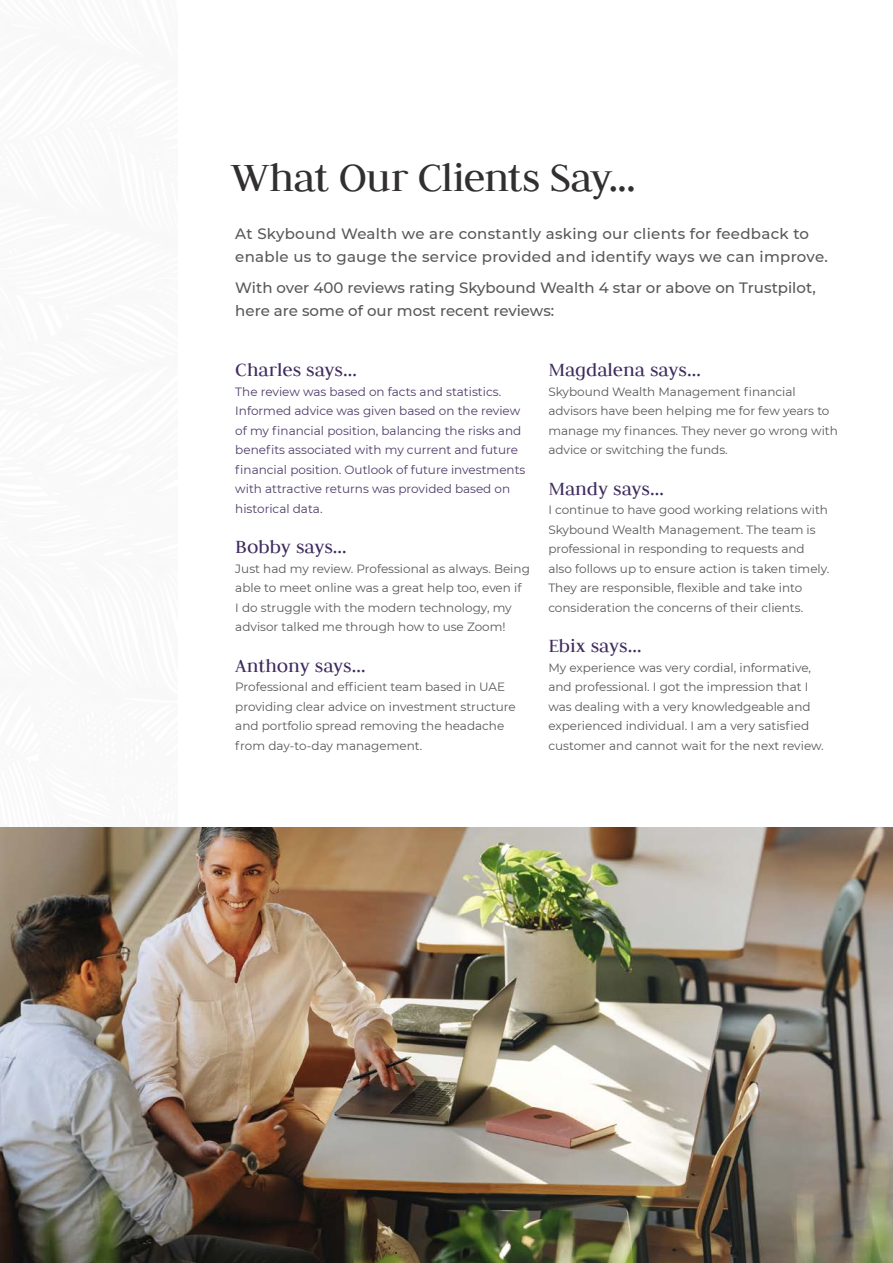
<style>
.page{position:relative;width:893px;height:1263px;background:#fff}
.page>*{position:absolute;margin:0;border:0;box-sizing:border-box;transform-origin:0 0}
.t1{font:45px "Judson";letter-spacing:-.02em;color:#312f30}
.body_copy{font:21px "Judson";color:#3f2b5e}
.t2{font:500 15px/22.5px "Montserrat";letter-spacing:.01em;color:#57585a}
.t3{font:12px/19.5px "Montserrat";color:#57585a}
.body_copy-2{font:12px/19.5px "Montserrat";color:#4e3c69}
</style>
<div class="page">
<img style="left:0;top:827px;width:893px;height:436px">
<p class="t1" style="left:231px;top:151px;width:407px">What Our Clients Say...</p>
<p class="t2" style="left:235px;top:222px;width:594px">At Skybound Wealth we are constantly asking our clients for feedback to enable us to gauge the service provided and identify ways we can improve.</p>
<p class="t2" style="left:235px;top:276px;width:582px">With over 400 reviews rating Skybound Wealth 4 star or above on Trustpilot, here are some of our most recent reviews:</p>
<p class="body_copy" style="left:235px;top:357px;width:123px">Charles says…</p>
<p class="body_copy-2" style="left:235px;top:381px;width:292px">The review was based on facts and statistics.<br>Informed advice was given based on the review of my financial position, balancing the risks and benefits associated with my current and future financial position. Outlook of future investments with attractive returns was provided based on historical data.</p>
<p class="body_copy" style="left:235px;top:534px;width:113px">Bobby says…</p>
<p class="t3" style="left:235px;top:558px;width:296px">Just had my review. Professional as always. Being able to meet online was a great help too, even if<br>I do struggle with the modern technology, my advisor talked me through how to use Zoom!</p>
<p class="body_copy" style="left:235px;top:653px;width:132px">Anthony says…</p>
<p class="t3" style="left:235px;top:677px;width:282px">Professional and efficient team based in UAE providing clear advice on investment structure and portfolio spread removing the headache from day-to-day management.</p>
<p class="body_copy" style="left:548px;top:357px;width:154px">Magdalena says…</p>
<p class="t3" style="left:548px;top:381px;width:291px">Skybound Wealth Management financial advisors have been helping me for few years to manage my finances. They never go wrong with advice or switching the funds.</p>
<p class="body_copy" style="left:548px;top:476px;width:117px">Mandy says…</p>
<p class="t3" style="left:548px;top:500px;width:283px">I continue to have good working relations with Skybound Wealth Management. The team is professional in responding to requests and also follows up to ensure action is taken timely.<br>They are responsible, flexible and take into consideration the concerns of their clients.</p>
<p class="body_copy" style="left:548px;top:633px;width:95px">Ebix says…</p>
<p class="t3" style="left:548px;top:657px;width:277px">My experience was very cordial, informative, and professional. I got the impression that I was dealing with a very knowledgeable and experienced individual. I am a very satisfied customer and cannot wait for the next review.</p>
</div>
